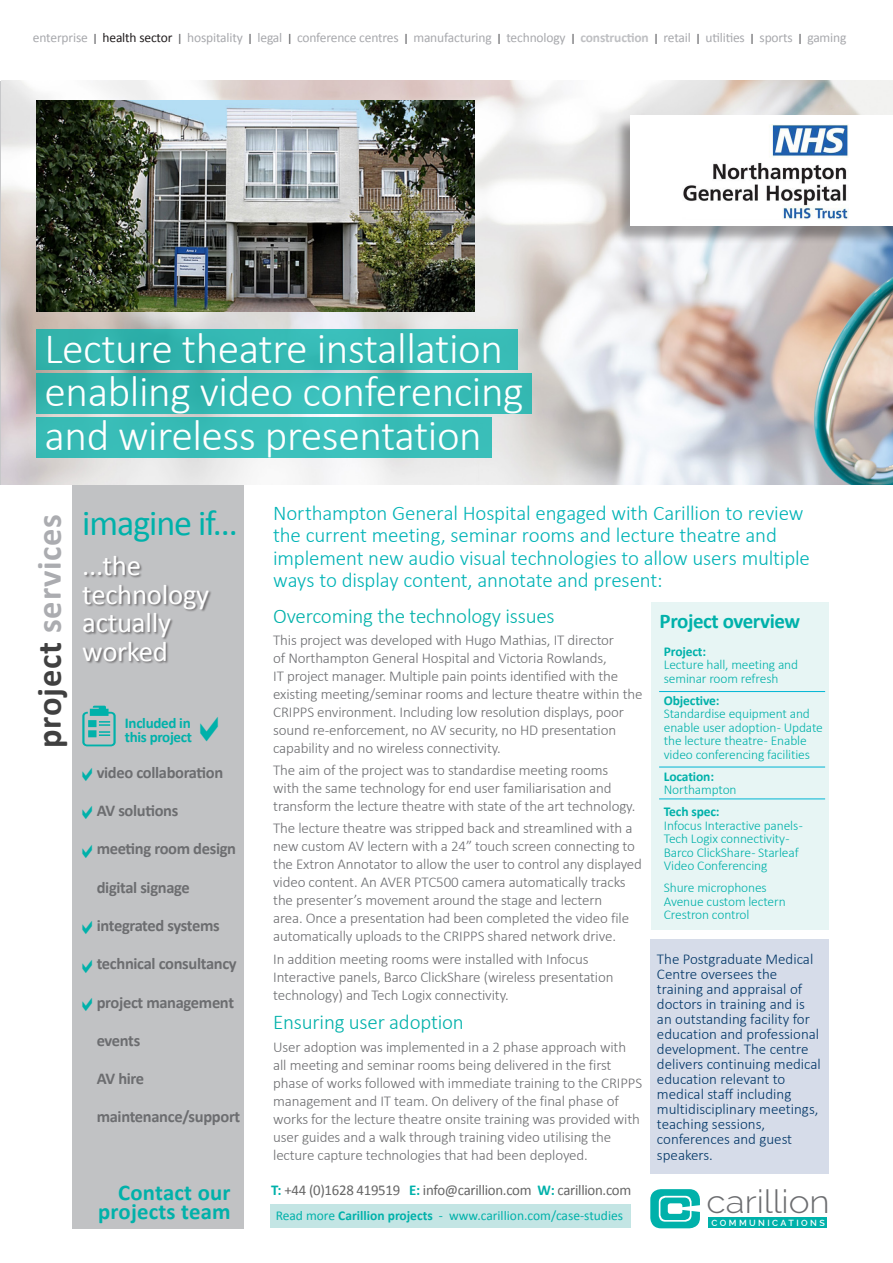
<style>
.page{position:relative;width:893px;height:1263px;background:#fff}
.page>*{position:absolute;margin:0;border:0;box-sizing:border-box;transform-origin:0 0}
.t1{font:300 43.5px "Calibri";letter-spacing:-.01em;color:#fff}
.t2{font:36px "Calibri";letter-spacing:-.03em;color:#00b1aa}
.t3{font:700 34.5px "Calibri";letter-spacing:.02em;color:#abacb0}
.t4{font:300 32.4px "Raleway";color:#6c6d70;scale:1.09 1}
.t5{font:28.5px/28.5px "Calibri";letter-spacing:-.01em;color:#fff}
.t6{font:700 22.5px/19.5px "Calibri";letter-spacing:.01em;color:#00b1aa;text-align:right}
.t7{font:300 21px/22.5px "Calibri";letter-spacing:-.01em;color:#00b3b6}
.t8{font:300 21px "Calibri";letter-spacing:-.01em;color:#00b1aa}
.t9{font:700 21px "Calibri";letter-spacing:-.02em;color:#00b1aa}
.t10{font:700 16.5px "Calibri";letter-spacing:-.02em;color:#6c6d70}
.t11{font:300 15px/18px "Calibri";letter-spacing:-.01em;color:#6c6d70}
.t12{font:300 15px/15px "Calibri";color:#003566}
.t13{font:15px "Calibri";letter-spacing:-.02em;color:#666}
.t14{font:700 15px/13.5px "Calibri";letter-spacing:-.02em;color:#00b1aa}
.t15{font:300 13.5px/13.5px "Calibri";letter-spacing:-.01em;color:#00b1aa}
.t16{font:13.5px "Calibri";letter-spacing:-.01em;color:#a8a9ad}
.t17{font:13.5px "Calibri";color:#00b1aa}
.t18{font:600 8.85px "Raleway";letter-spacing:.275em;color:#fff}
.s1{font-size:16.2px;color:#636366}
.s2{color:#231f20}
.s3{font-weight:700;color:#bfc0c3}
.s4{color:#404040}
.s5{font-weight:700}
.s6{font-weight:700;color:#00b1aa}
</style>
<div class="page">
<div style="left:72px;top:479px;width:171px;height:750px;background:#c1c2c4"></div>
<img style="left:2px;top:81px;width:891px;height:404px">
<div style="left:270px;top:1204px;width:361px;height:23px;background:#c3e5e4"></div>
<div style="left:708px;top:1217px;width:119px;height:11px;background:#00b1aa"></div>
<svg style="left:650px;top:1189px;width:50px;height:39px"></svg>
<svg style="left:82px;top:706px;width:34px;height:40px"></svg>
<div style="left:614px;top:117px;width:279px;height:127px;background:#231f20;opacity:.4"></div>
<div style="left:631px;top:116px;width:262px;height:110px;background:#fff"></div>
<div style="left:651px;top:602px;width:177px;height:328px;background:#e7f5f4"></div>
<hr style="left:659px;top:691px;width:166px;height:1px;background:#00b5d4">
<hr style="left:659px;top:767px;width:166px;height:1px;background:#00b5d4">
<hr style="left:659px;top:799px;width:166px;height:1px;background:#00b5d4">
<div style="left:82px;top:555px;width:131px;height:109px;background:#231f20;opacity:.5"></div>
<div style="left:36px;top:329px;width:482px;height:40px;background:#34b8b3"></div>
<div style="left:36px;top:417px;width:455px;height:40px;background:#39beb9"></div>
<div style="left:36px;top:373px;width:495px;height:40px;background:#36bab4"></div>
<img style="left:683px;top:124px;width:166px;height:95px">
<div style="left:649px;top:939px;width:179px;height:235px;background:#d6dce9"></div>
<img style="left:36px;top:100px;width:438px;height:211px">
<p class="t16" style="left:33px;top:29px;width:815px">enterprise <span class="s1">I</span> <span class="s2">health sector</span> <span class="s1">I</span> hospitality <span class="s1">I</span> legal <span class="s1">I</span> conference centres <span class="s1">I</span> manufacturing <span class="s1">I</span> technology <span class="s1">I</span> <span class="s3">construction</span> <span class="s1">I</span> retail <span class="s1">I</span> utilities <span class="s1">I</span> sports <span class="s1">I</span> gaming</p>
<p class="t1" style="left:44px;top:321px;width:460px">Lecture theatre installation</p>
<p class="t1" style="left:44px;top:365px;width:481px">enabling video conferencing</p>
<p class="t1" style="left:44px;top:408px;width:439px">and wireless presentation</p>
<p class="t3" style="left:27px;top:748px;width:235px;rotate:-90deg"><span class="s4">project</span> services</p>
<p class="t2" style="left:82px;top:500px;width:157px">imagine if...</p>
<p class="t5" style="left:82px;top:552px;width:129px">...the technology actually worked</p>
<p class="t14" style="left:125px;top:716px;width:69px">Included in this project</p>
<p class="t10" style="left:97px;top:762px;width:128px">video collaboration</p>
<p class="t10" style="left:97px;top:800px;width:83px">AV solutions</p>
<p class="t10" style="left:97px;top:838px;width:141px">meeting room design</p>
<p class="t10" style="left:97px;top:877px;width:95px">digital signage</p>
<p class="t10" style="left:97px;top:915px;width:124px">integrated systems</p>
<p class="t10" style="left:97px;top:953px;width:141px">technical consultancy</p>
<p class="t10" style="left:97px;top:991px;width:139px">project management</p>
<p class="t10" style="left:97px;top:1030px;width:45px">events</p>
<p class="t10" style="left:97px;top:1068px;width:49px">AV hire</p>
<p class="t10" style="left:97px;top:1106px;width:145px">maintenance/support</p>
<p class="t6" style="left:98px;top:1182px;width:134px">Contact our projects team</p>
<p class="t7" style="left:273px;top:501px;width:538px">Northampton General Hospital engaged with Carillion to review the current meeting, seminar rooms and lecture theatre and implement new audio visual technologies to allow users multiple ways to display content, annotate and present:</p>
<p class="t8" style="left:273px;top:602px;width:283px">Overcoming the technology issues</p>
<p class="t11" style="left:273px;top:631px;width:371px">This project was developed with Hugo Mathias, IT director<br>of Northampton General Hospital and Victoria Rowlands,<br>IT project manager. Multiple pain points identified with the existing meeting/seminar rooms and lecture theatre within the CRIPPS environment. Including low resolution displays, poor sound re-enforcement, no AV security, no HD presentation capability and no wireless connectivity.</p>
<p class="t11" style="left:273px;top:761px;width:364px">The aim of the project was to standardise meeting rooms with the same technology for end user familiarisation and transform the lecture theatre with state of the art technology.</p>
<p class="t11" style="left:273px;top:819px;width:370px">The lecture theatre was stripped back and streamlined with a new custom AV lectern with a 24” touch screen connecting to the Extron Annotator to allow the user to control any displayed video content. An AVER PTC500 camera automatically tracks the presenter’s movement around the stage and lectern<br>area. Once a presentation had been completed the video file automatically uploads to the CRIPPS shared network drive.</p>
<p class="t11" style="left:273px;top:949px;width:342px">In addition meeting rooms were installed with Infocus<br>Interactive panels, Barco ClickShare (wireless presentation technology) and Tech Logix connectivity.</p>
<p class="t8" style="left:273px;top:1009px;width:192px">Ensuring user adoption</p>
<p class="t11" style="left:273px;top:1037px;width:370px">User adoption was implemented in a 2 phase approach with all meeting and seminar rooms being delivered in the first phase of works followed with immediate training to the CRIPPS management and IT team. On delivery of the final phase of works for the lecture theatre onsite training was provided with user guides and a walk through training video utilising the lecture capture technologies that had been deployed.</p>
<p class="t9" style="left:660px;top:608px;width:142px">Project overview</p>
<p class="t15" style="left:664px;top:644px;width:136px"><span class="s5">Project:<br></span>Lecture hall, meeting and seminar room refresh</p>
<p class="t15" style="left:664px;top:693px;width:161px"><span class="s5">Objective:<br></span>Standardise equipment and enable user adoption - Update the lecture theatre - Enable video conferencing facilities</p>
<p class="t15" style="left:664px;top:769px;width:74px"><span class="s5">Location:<br></span>Northampton</p>
<p class="t15" style="left:664px;top:805px;width:140px"><span class="s5">Tech spec:<br></span>Infocus Interactive panels -<br>Tech Logix connectivity -<br>Barco ClickShare - Starleaf<br>Video Conferencing</p>
<p class="t15" style="left:664px;top:881px;width:123px">Shure microphones<br>Avenue custom lectern<br>Crestron control</p>
<p class="t12" style="left:657px;top:951px;width:165px">The Postgraduate Medical<br>Centre oversees the training and appraisal of doctors in training and is an outstanding facility for education and professional development. The centre delivers continuing medical education relevant to medical staff including multidisciplinary meetings, teaching sessions, conferences and guest</p>
<p class="t12" style="left:657px;top:1148px;width:57px">speakers.</p>
<p class="t13" style="left:271px;top:1180px;width:362px"><span class="s6">T:</span> +44 (0)1628 419519 <span class="s6">E:</span> info@carillion.com <span class="s6">W:</span> carillion.com</p>
<p class="t17" style="left:276px;top:1206px;width:349px">Read more <span class="s5">Carillion projects</span> - www.carillion.com/case-studies</p>
<p class="t4" style="left:706px;top:1182px;width:115px">carillion</p>
<p class="t18" style="left:711px;top:1218px;width:115px">COMMUNICATIONS</p>
</div>
